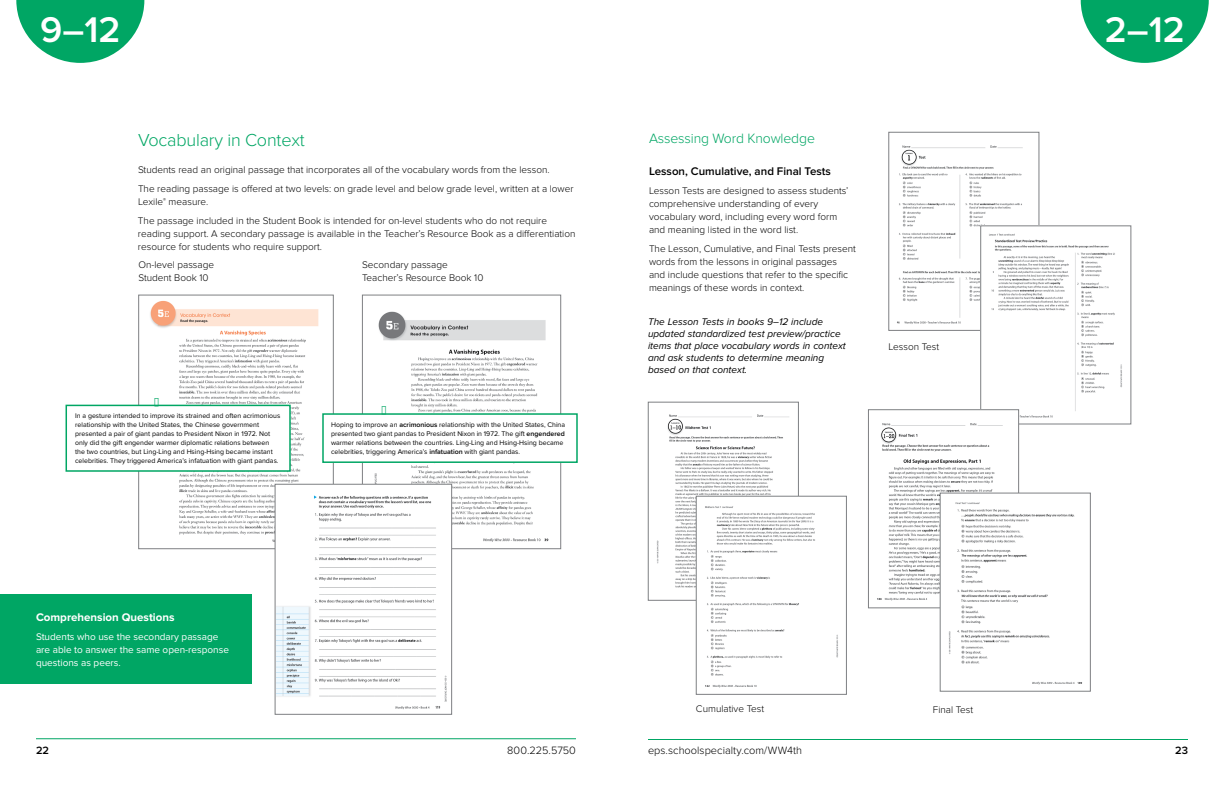
<style>
.page{position:relative;width:1224px;height:792px;background:#fff}
.page>*{position:absolute;margin:0;border:0;box-sizing:border-box;transform-origin:0 0}
.t1{font:600 37px "Proxima Nova";color:#fff}
.t2{font:300 18px "Proxima Nova";letter-spacing:-.01em;color:#00a664}
.t3{font:300 14px "Proxima Nova";letter-spacing:-.01em;color:#00a664}
.t4{font:600 11.5px "Proxima Nova";color:#000}
.t5{font:700 11.5px "Proxima Nova";color:#fff}
.t6{font:300 11px "Proxima Nova";color:#000}
.t7{font:600 11px "Proxima Nova";color:#000}
.t8{font:300 10px/13px "Proxima Nova";color:#000}
.t9{font:italic 10px/12px "Proxima Nova";color:#000}
.t10{font:10px/13px "Proxima Nova";color:#fff}
.t11{font:7px/9px "Proxima Nova";color:#000}
.s1{font-weight:600}
</style>
<div class="page">
<hr style="left:36px;top:738px;width:540px;height:1px;background:#00a664">
<hr style="left:648px;top:739px;width:540px;height:1px;background:#00a664">
<img style="left:150px;top:301px;width:182px;height:246px">
<div style="left:138px;top:295px;width:196px;height:254px;border:1px solid #7e8083"></div>
<img style="left:364px;top:311px;width:185px;height:236px">
<div style="left:362px;top:295px;width:199px;height:254px;border:1px solid #7e8083"></div>
<div style="left:0;top:594px;width:252px;height:90px;background:#00a664"></div>
<img style="left:277px;top:486px;width:173px;height:224px">
<div style="left:275px;top:484px;width:177px;height:231px;border:1px solid #7e8083"></div>
<img style="left:657px;top:414px;width:140px;height:184px">
<div style="left:648px;top:402px;width:151px;height:199px;border:1px solid #7e8083"></div>
<img style="left:897px;top:145px;width:140px;height:179px">
<div style="left:889px;top:132px;width:150px;height:199px;border:1px solid #7e8083"></div>
<img style="left:698px;top:498px;width:140px;height:190px">
<div style="left:696px;top:496px;width:151px;height:199px;border:1px solid #7e8083"></div>
<img style="left:982px;top:228px;width:140px;height:194px">
<div style="left:980px;top:226px;width:151px;height:198px;border:1px solid #7e8083"></div>
<img style="left:877px;top:412px;width:140px;height:194px">
<div style="left:868px;top:409px;width:151px;height:199px;border:1px solid #7e8083"></div>
<img style="left:942px;top:495px;width:140px;height:190px">
<div style="left:940px;top:493px;width:151px;height:198px;border:1px solid #7e8083"></div>
<svg style="left:16px;top:0;width:128px;height:63px"></svg>
<svg style="left:1081px;top:0;width:128px;height:63px"></svg>
<svg style="left:65px;top:398px;width:227px;height:74px"></svg>
<svg style="left:322px;top:406px;width:256px;height:58px"></svg>
<h1 class="t1" style="left:40px;top:8px;width:82px">9–12</h1>
<h1 class="t1" style="left:1105px;top:8px;width:82px">2–12</h1>
<h2 class="t2" style="left:138px;top:130px;width:168px">Vocabulary in Context</h2>
<p class="t8" style="left:138px;top:160px;width:437px;line-height:19px">Students read an original passage that incorporates all of the vocabulary words from the lesson.<br>The reading passage is offered at two levels: on grade level and below grade level, written at a lower</p>
<p class="t8" style="left:138px;top:192px;width:411px;line-height:19px">Lexile<sup>®</sup> measure.<br>The passage included in the Student Book is intended for on-level students who do not require</p>
<p class="t8" style="left:138px;top:227px;width:439px">reading support. A secondary passage is available in the Teacher’s Resource Book as a differentiation resource for students who require support.</p>
<p class="t8" style="left:138px;top:259px;width:77px">On-level passage<br>Student Book 10</p>
<p class="t8" style="left:362px;top:259px;width:123px">Secondary passage<br>Teacher’s Resource Book 10</p>
<p class="t11" style="left:75px;top:412px;width:207px">In a gesture intended to improve its strained and often acrimonious relationship with the United States, the Chinese government presented a pair of giant pandas to President Nixon in 1972. Not only did the gift engender warmer diplomatic relations between the two countries, but Ling-Ling and Hsing-Hsing became instant celebrities. They triggered America’s infatuation with giant pandas.</p>
<p class="t11" style="left:331px;top:421px;width:236px">Hoping to improve an <span class="s1">acrimonious</span> relationship with the United States, China presented two giant pandas to President Nixon in 1972. The gift <span class="s1">engendered </span>warmer relations between the countries. Ling-Ling and Hsing-Hsing became celebrities, triggering America’s <span class="s1">infatuation</span> with giant pandas.</p>
<p class="t5" style="left:36px;top:610px;width:140px">Comprehension Questions</p>
<p class="t10" style="left:36px;top:630px;width:195px">Students who use the secondary passage are able to answer the same open-response questions as peers.</p>
<h3 class="t3" style="left:649px;top:130px;width:167px">Assessing Word Knowledge</h3>
<p class="t4" style="left:649px;top:165px;width:183px">Lesson, Cumulative, and Final Tests</p>
<p class="t8" style="left:649px;top:184px;width:201px">Lesson Tests are designed to assess students’ comprehensive understanding of every vocabulary word, including every word form and meaning listed in the word list.</p>
<p class="t8" style="left:649px;top:242px;width:208px">The Lesson, Cumulative, and Final Tests present words from the lessons in original passages and include questions that refer to the specific meanings of these words in context.</p>
<p class="t9" style="left:648px;top:315px;width:199px">The Lesson Tests in books 9–12 include updated standardized test preview/practice items that place vocabulary words in context and ask students to determine meaning based on that context.</p>
<p class="t8" style="left:889px;top:341px;width:52px">Lesson Test</p>
<p class="t8" style="left:696px;top:703px;width:70px">Cumulative Test</p>
<p class="t8" style="left:933px;top:703px;width:42px">Final Test</p>
<p class="t7" style="left:36px;top:744px;width:14px">22</p>
<p class="t6" style="left:507px;top:744px;width:70px">800.225.5750</p>
<p class="t6" style="left:648px;top:744px;width:156px">eps.schoolspecialty.com/WW4th</p>
<p class="t7" style="left:1175px;top:744px;width:14px">23</p>
</div>
